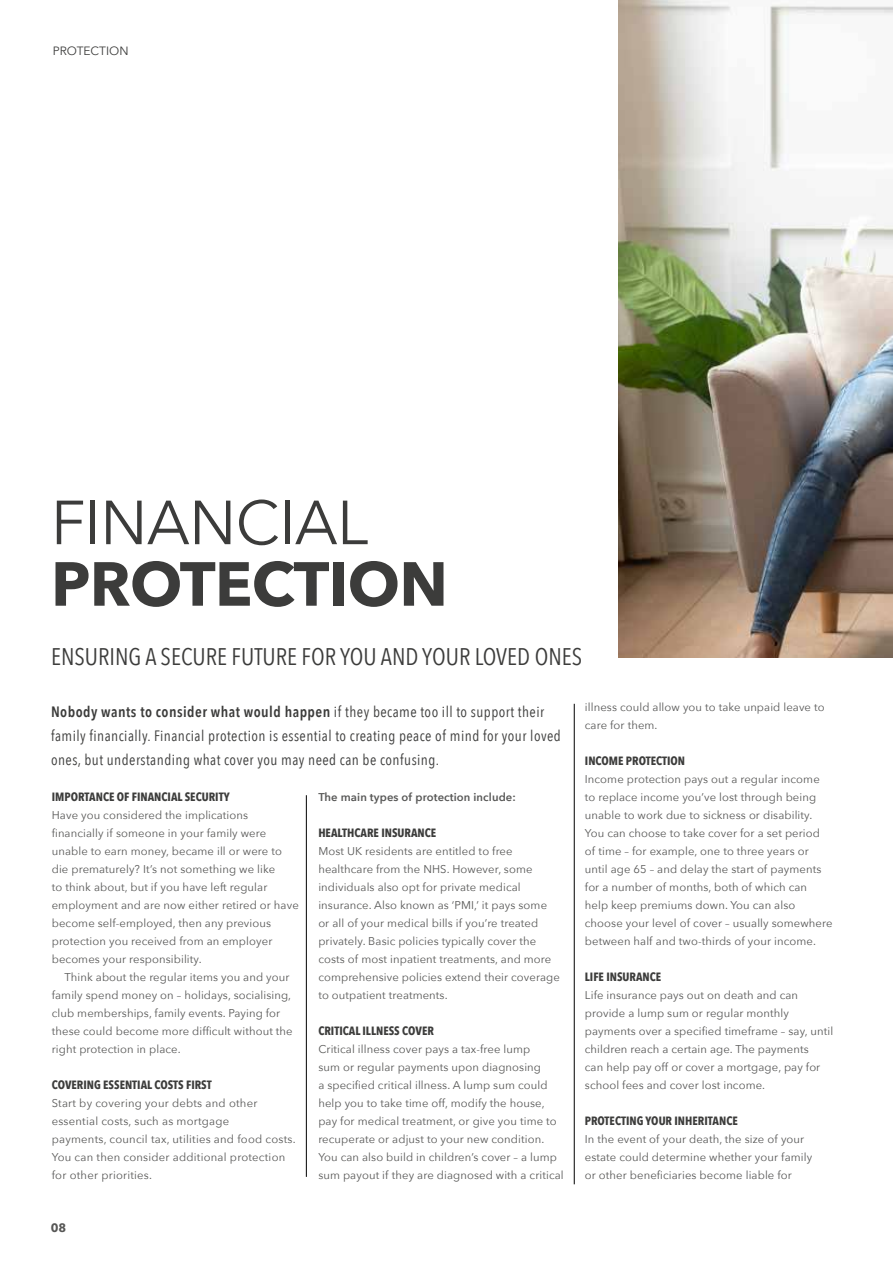
<style>
.page{position:relative;width:893px;height:1263px;background:#fff}
.page>*{position:absolute;margin:0;border:0;box-sizing:border-box;transform-origin:0 0}
.t1{font:700 61.5px "Avenir Next";letter-spacing:-.01em;color:#3c3c3b}
.t2{font:61.5px "Avenir Next";letter-spacing:-.01em;color:#3c3c3b}
.t3{font:24px "Avenir Next Condensed";color:#3c3c3b}
.t4{font:15px/24px "Avenir Next Condensed";letter-spacing:.03em;color:#3c3c3b}
.t5{font:700 12px "Avenir Next Condensed";color:#3c3c3b}
.t6{font:12px "Avenir Next";color:#3c3c3b}
.t7{font:700 12px "Avenir Next";color:#575756}
.t8{font:11.25px/18px "Avenir Next";letter-spacing:.01em;color:#575756}
.t9{font:600 11.25px "Avenir Next";letter-spacing:.01em;color:#575756}
.s1{font-weight:600}
</style>
<div class="page">
<img style="left:618px;top:0;width:275px;height:657px">
<hr style="left:574px;top:704px;width:1px;height:480px;background:#000">
<hr style="left:306px;top:795px;width:1px;height:382px;background:#000">
<p class="t6" style="left:53px;top:40px;width:77px">PROTECTION</p>
<h1 class="t2" style="left:51px;top:471px;width:319px">FINANCIAL</h1>
<h1 class="t1" style="left:51px;top:531px;width:398px">PROTECTION</h1>
<h2 class="t3" style="left:51px;top:636px;width:533px">ENSURING A SECURE FUTURE FOR YOU AND YOUR LOVED ONES</h2>
<p class="t4" style="left:51px;top:699px;width:511px"><span class="s1">Nobody wants to consider what would happen</span> if they became too ill to support their family financially. Financial protection is essential to creating peace of mind for your loved ones, but understanding what cover you may need can be confusing.</p>
<p class="t8" style="left:585px;top:698px;width:241px">illness could allow you to take unpaid leave to care for them.</p>
<p class="t5" style="left:585px;top:753px;width:102px">INCOME PROTECTION</p>
<p class="t8" style="left:585px;top:770px;width:249px">Income protection pays out a regular income to replace income you’ve lost through being unable to work due to sickness or disability.<br>You can choose to take cover for a set period of time – for example, one to three years or until age 65 – and delay the start of payments for a number of months, both of which can help keep premiums down. You can also choose your level of cover – usually somewhere between half and two-thirds of your income.</p>
<p class="t5" style="left:585px;top:969px;width:78px">LIFE INSURANCE</p>
<p class="t8" style="left:585px;top:986px;width:250px">Life insurance pays out on death and can provide a lump sum or regular monthly payments over a specified timeframe – say, until children reach a certain age. The payments<br>can help pay off or cover a mortgage, pay for school fees and cover lost income.</p>
<p class="t5" style="left:585px;top:1113px;width:154px">PROTECTING YOUR INHERITANCE</p>
<p class="t8" style="left:585px;top:1130px;width:229px">In the event of your death, the size of your estate could determine whether your family or other beneficiaries become liable for</p>
<p class="t5" style="left:52px;top:789px;width:179px">IMPORTANCE OF FINANCIAL SECURITY</p>
<p class="t8" style="left:52px;top:806px;width:249px">Have you considered the implications financially if someone in your family were unable to earn money, became ill or were to die prematurely? It’s not something we like<br>to think about, but if you have left regular employment and are now either retired or have become self-employed, then any previous protection you received from an employer becomes your responsibility.</p>
<p class="t8" style="left:52px;top:968px;width:242px;text-indent:13px">Think about the regular items you and your family spend money on – holidays, socialising, club memberships, family events. Paying for these could become more difficult without the right protection in place.</p>
<p class="t5" style="left:52px;top:1077px;width:161px">COVERING ESSENTIAL COSTS FIRST</p>
<p class="t8" style="left:52px;top:1094px;width:245px">Start by covering your debts and other essential costs, such as mortgage<br>payments, council tax, utilities and food costs.<br>You can then consider additional protection for other priorities.</p>
<p class="t9" style="left:318px;top:787px;width:199px">The main types of protection include:</p>
<p class="t5" style="left:318px;top:825px;width:120px">HEALTHCARE INSURANCE</p>
<p class="t8" style="left:318px;top:842px;width:243px">Most UK residents are entitled to free healthcare from the NHS. However, some individuals also opt for private medical insurance. Also known as ‘PMI,’ it pays some or all of your medical bills if you’re treated privately. Basic policies typically cover the costs of most inpatient treatments, and more comprehensive policies extend their coverage to outpatient treatments.</p>
<p class="t5" style="left:318px;top:1023px;width:117px">CRITICAL ILLNESS COVER</p>
<p class="t8" style="left:318px;top:1040px;width:247px">Critical illness cover pays a tax-free lump<br>sum or regular payments upon diagnosing<br>a specified critical illness. A lump sum could help you to take time off, modify the house, pay for medical treatment, or give you time to recuperate or adjust to your new condition.<br>You can also build in children’s cover – a lump sum payout if they are diagnosed with a critical</p>
<p class="t7" style="left:51px;top:1218px;width:17px">08</p>
</div>
